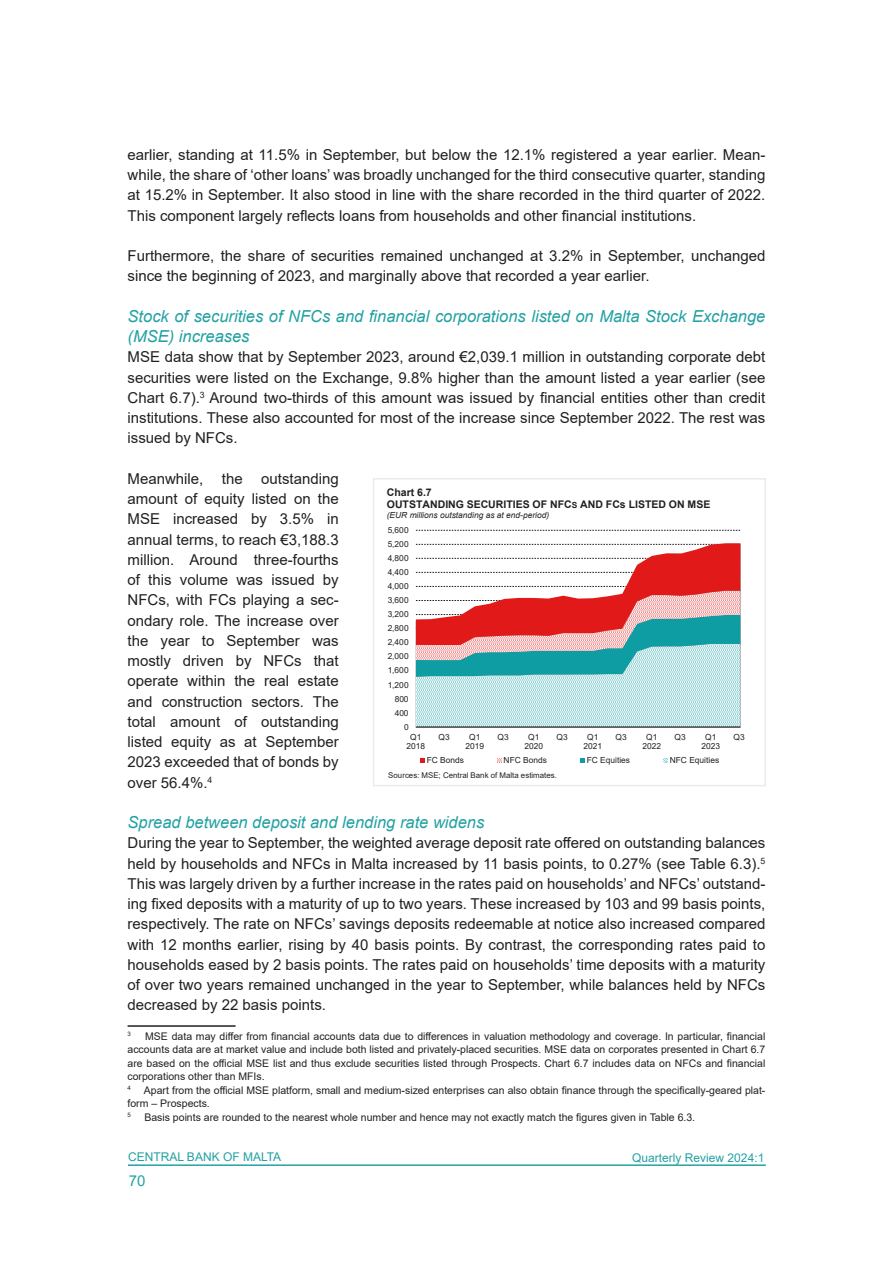
<style>
.page{position:relative;width:893px;height:1263px;background:#fff}
.page>*{position:absolute;margin:0;border:0;box-sizing:border-box;transform-origin:0 0}
.QR_Subhead_Level_2{font:italic 16.5px/20.2px "Arial";color:#23a1a3}
.QR_Normal_Text{font:15px/20.2px "Arial";color:#231f20;text-align:justify}
.t1{font:15px "Arial";color:#23a1a3}
.t2{font:12px "Arial";color:#23a1a3}
.QR_Footnote{font:10.5px/13.5px "Arial";color:#231f20;text-align:justify}
.t3{font:700 10.5px/12.1px "Arial";color:#231f20}
.t4{font:8.4px/9.6px "Arial";color:#231f20;text-align:center}
.t5{font:italic 8.4px "Arial";color:#231f20}
.t6{font:7.8px "Arial";letter-spacing:.005em;color:#231f20}
.QR_Footnote-2{font:6.15px "Arial";color:#231f20}
.s1{font-size:8.4px}
</style>
<div class="page">
<hr style="left:128px;top:1164px;width:638px;height:2px;background:#23a1a3">
<hr style="left:128px;top:1025px;width:108px;height:2px;background:#231f20">
<svg style="left:416px;top:530px;width:324px;height:1px"></svg>
<svg style="left:416px;top:543px;width:324px;height:183px"></svg>
<hr style="left:416px;top:726px;width:324px;height:1px;background:#231f20">
<svg style="left:421px;top:758px;width:4px;height:5px"></svg>
<svg style="left:497px;top:758px;width:5px;height:5px"></svg>
<svg style="left:581px;top:758px;width:4px;height:5px"></svg>
<svg style="left:664px;top:758px;width:4px;height:5px"></svg>
<div style="left:373px;top:478px;width:393px;height:308px;border:2px solid #ebebeb"></div>
<p class="QR_Normal_Text" style="left:128px;top:144px;width:639px">earlier, standing at 11.5% in September, but below the 12.1% registered a year earlier. Mean&shy;while, the share of ‘other loans’ was broadly unchanged for the third consecutive quarter, standing at 15.2% in September. It also stood in line with the share recorded in the third quarter of 2022.<br>This component largely reflects loans from households and other financial institutions.</p>
<p class="QR_Normal_Text" style="left:128px;top:246px;width:639px">Furthermore, the share of securities remained unchanged at 3.2% in September, unchanged since the beginning of 2023, and marginally above that recorded a year earlier.</p>
<p class="QR_Subhead_Level_2" style="left:128px;top:306px;width:639px">Stock of securities of NFCs and financial corporations listed on Malta Stock Exchange (MSE) increases</p>
<p class="QR_Normal_Text" style="left:128px;top:347px;width:639px">MSE data show that by September 2023, around €2,039.1 million in outstanding corporate debt securities were listed on the Exchange, 9.8% higher than the amount listed a year earlier (see Chart 6.7).<sup>3</sup> Around two-thirds of this amount was issued by financial entities other than credit institutions. These also accounted for most of the increase since September 2022. The rest was issued by NFCs.</p>
<p class="QR_Normal_Text" style="left:128px;top:468px;width:213px">Meanwhile, the outstanding amount of equity listed on the MSE increased by 3.5% in annual terms, to reach €3,188.3 million. Around three-fourths of this volume was issued by NFCs, with FCs playing a sec&shy;ondary role. The increase over the year to September was mostly driven by NFCs that operate within the real estate and construction sectors. The total amount of outstanding listed equity as at September 2023 exceeded that of bonds by over 56.4%.<sup>4</sup></p>
<p class="QR_Subhead_Level_2" style="left:128px;top:812px;width:358px">Spread between deposit and lending rate widens</p>
<p class="QR_Normal_Text" style="left:128px;top:833px;width:639px">During the year to September, the weighted average deposit rate offered on outstanding balances held by households and NFCs in Malta increased by 11 basis points, to 0.27% (see Table 6.3).<sup>5<br></sup>This was largely driven by a further increase in the rates paid on households’ and NFCs’ outstand&shy;ing fixed deposits with a maturity of up to two years. These increased by 103 and 99 basis points, respectively. The rate on NFCs’ savings deposits redeemable at notice also increased compared with 12 months earlier, rising by 40 basis points. By contrast, the corresponding rates paid to households eased by 2 basis points. The rates paid on households’ time deposits with a maturity of over two years remained unchanged in the year to September, while balances held by NFCs decreased by 22 basis points.</p>
<p class="QR_Footnote-2" style="left:128px;top:1030px;width:5px">3</p>
<p class="t3" style="left:387px;top:486px;width:325px">Chart 6.7<br>OUTSTANDING SECURITIES OF NFC<span class="s1">S</span> AND FCs LISTED ON MSE</p>
<p class="t5" style="left:387px;top:510px;width:164px">(EUR millions outstanding as at end-period)</p>
<p class="t4" style="left:388px;top:525px;width:23px">5,600</p>
<p class="t4" style="left:388px;top:539px;width:23px">5,200</p>
<p class="t4" style="left:388px;top:553px;width:23px">4,800</p>
<p class="t4" style="left:388px;top:567px;width:23px">4,400</p>
<p class="t4" style="left:388px;top:581px;width:23px">4,000</p>
<p class="t4" style="left:388px;top:595px;width:23px">3,600</p>
<p class="t4" style="left:388px;top:609px;width:23px">3,200</p>
<p class="t4" style="left:388px;top:623px;width:23px">2,800</p>
<p class="t4" style="left:388px;top:637px;width:23px">2,400</p>
<p class="t4" style="left:388px;top:652px;width:23px">2,000</p>
<p class="t4" style="left:388px;top:666px;width:23px">1,600</p>
<p class="t4" style="left:388px;top:680px;width:23px">1,200</p>
<p class="t4" style="left:395px;top:694px;width:15px">800</p>
<p class="t4" style="left:395px;top:708px;width:15px">400</p>
<p class="t4" style="left:404px;top:722px;width:6px">0</p>
<p class="t4" style="left:407px;top:732px;width:20px">Q1<br>2018</p>
<p class="t4" style="left:439px;top:732px;width:13px">Q3</p>
<p class="t4" style="left:465px;top:732px;width:20px">Q1<br>2019</p>
<p class="t4" style="left:498px;top:732px;width:13px">Q3</p>
<p class="t4" style="left:524px;top:732px;width:20px">Q1<br>2020</p>
<p class="t4" style="left:557px;top:732px;width:13px">Q3</p>
<p class="t4" style="left:583px;top:732px;width:20px">Q1<br>2021</p>
<p class="t4" style="left:615px;top:732px;width:13px">Q3</p>
<p class="t4" style="left:642px;top:732px;width:20px">Q1<br>2022</p>
<p class="t4" style="left:674px;top:732px;width:13px">Q3</p>
<p class="t4" style="left:701px;top:732px;width:20px">Q1<br>2023</p>
<p class="t4" style="left:733px;top:732px;width:13px">Q3</p>
<p class="t4" style="left:427px;top:755px;width:39px">FC Bonds</p>
<p class="t4" style="left:504px;top:755px;width:45px">NFC Bonds</p>
<p class="t4" style="left:587px;top:755px;width:45px">FC Equities</p>
<p class="t4" style="left:670px;top:755px;width:51px">NFC Equities</p>
<p class="t6" style="left:388px;top:770px;width:170px">Sources: MSE; Central Bank of Malta estimates.</p>
<p class="QR_Footnote" style="left:128px;top:1029px;width:639px;text-indent:18px">MSE data may differ from financial accounts data due to differences in valuation methodology and coverage. In particular, financial accounts data are at market value and include both listed and privately-placed securities. MSE data on corporates presented in Chart 6.7 are based on the official MSE list and thus exclude securities listed through Prospects. Chart 6.7 includes data on NFCs and financial corporations other than MFIs.</p>
<p class="QR_Footnote" style="left:128px;top:1083px;width:639px"><sup>4</sup> Apart from the official MSE platform, small and medium-sized enterprises can also obtain finance through the specifically-geared plat&shy;form – Prospects.</p>
<p class="QR_Footnote-2" style="left:128px;top:1111px;width:5px">5</p>
<p class="QR_Footnote" style="left:144px;top:1110px;width:552px">Basis points are rounded to the nearest whole number and hence may not exactly match the figures given in Table 6.3.</p>
<p class="t2" style="left:128px;top:1149px;width:155px">CENTRAL BANK OF MALTA</p>
<p class="t2" style="left:632px;top:1150px;width:134px">Quarterly Review 2024:1</p>
<p class="t1" style="left:129px;top:1170px;width:18px">70</p>
</div>
